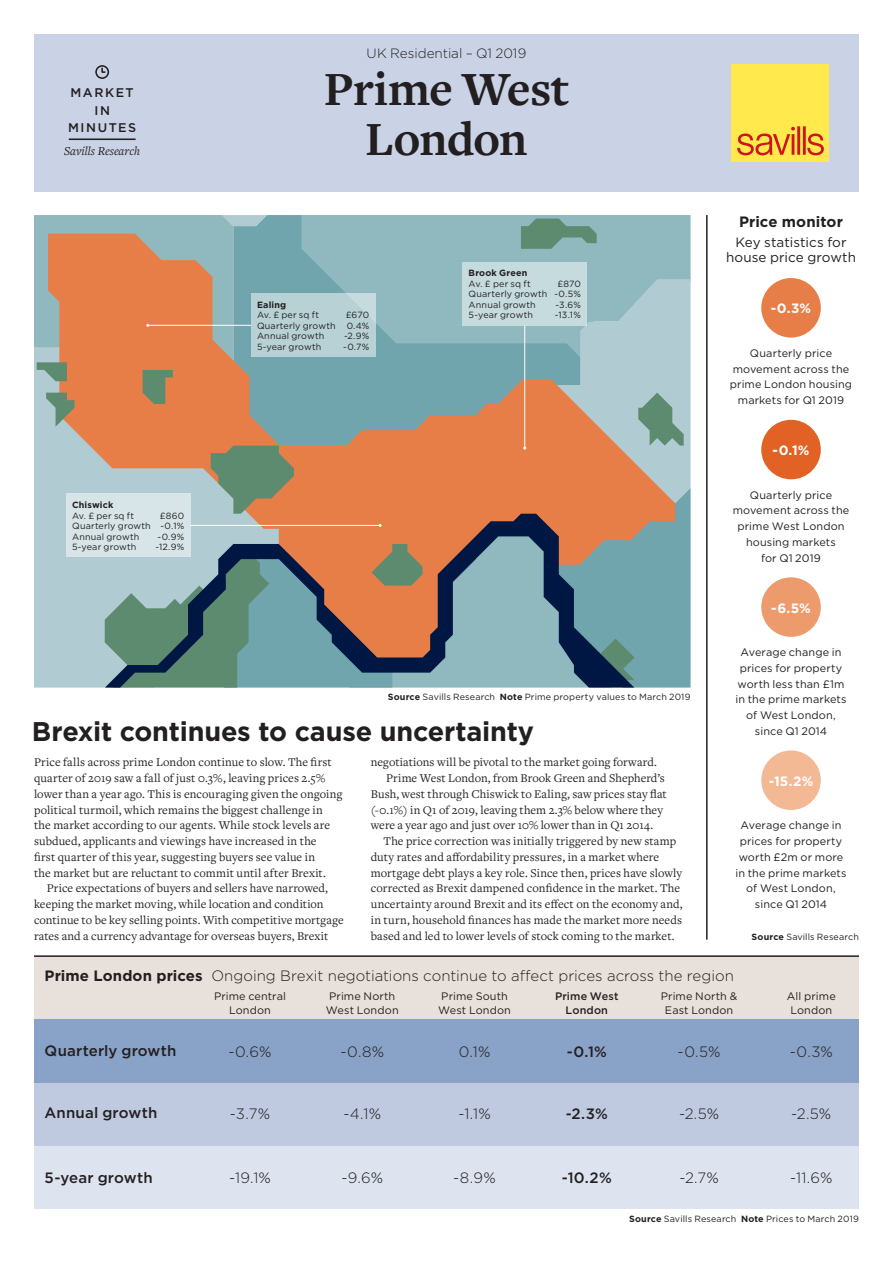
<style>
.page{position:relative;width:893px;height:1263px;background:#fff}
.page>*{position:absolute;margin:0;border:0;box-sizing:border-box;transform-origin:0 0}
.t1{font:700 49.5px/49.5px "Freight Text Pro";letter-spacing:-.015em;color:#231f20;text-align:center}
.t2{font:700 27px "Gotham";letter-spacing:-.01em;color:#231f20}
.t3{font:300 15px "Gotham";color:#231f20}
.t4{font:500 15px "Gotham";letter-spacing:.01em;color:#231f20}
.t5{font:700 15px "Gotham";letter-spacing:.005em;color:#231f20}
.t6{font:13.5px/15.8px "Gotham";letter-spacing:.005em;color:#231f20;text-align:center}
.t7{font:700 13.5px "Gotham";color:#fff}
.t8{font:300 13.5px "Gotham";letter-spacing:-.005em;color:#231f20}
.t9{font:500 12.6px/17.2px "Gotham";letter-spacing:.125em;color:#231f20;text-align:center}
.t10{font:italic 12.6px "Freight Text Pro";color:#231f20}
.t11{font:12.3px/15.8px "Freight Text Pro";letter-spacing:.01em;color:#231f20}
.t12{font:10.8px/15.8px "Gotham";letter-spacing:.01em;color:#231f20;text-align:center}
.t13{font:500 10.8px/13.5px "Gotham";letter-spacing:.01em;color:#231f20;text-align:center}
.t14{font:9px/10.5px "Gotham";letter-spacing:.015em;color:#231f20;text-align:justify}
.t15{font:700 9px "Gotham";letter-spacing:.015em;color:#231f20}
.s1{font-weight:700}
</style>
<div class="page">
<div style="left:761px;top:278px;width:60px;height:60px;background:#e87e47;border-radius:50%"></div>
<div style="left:761px;top:420px;width:60px;height:59px;background:#e26125;border-radius:50%"></div>
<div style="left:761px;top:750px;width:60px;height:60px;background:#f3b995;border-radius:50%"></div>
<div style="left:761px;top:577px;width:60px;height:60px;background:#ed9b6d;border-radius:50%"></div>
<div style="left:34px;top:1138px;width:825px;height:71px;background:#dde3ef"></div>
<div style="left:34px;top:957px;width:825px;height:63px;background:#e8e0db"></div>
<div style="left:34px;top:1072px;width:825px;height:74px;background:#bfcae0"></div>
<div style="left:34px;top:1020px;width:825px;height:63px;background:#89a2c7"></div>
<hr style="left:34px;top:955px;width:825px;height:2px;background:#231f20">
<div style="left:34px;top:34px;width:825px;height:157px;background:#cad3e6"></div>
<hr style="left:69px;top:138px;width:67px;height:2px;background:#231f20">
<div style="left:95px;top:65px;width:14px;height:14px;border:2px solid #231f20;border-radius:50%"></div>
<svg style="left:101px;top:67px;width:5px;height:6px"></svg>
<div style="left:731px;top:64px;width:98px;height:98px;background:#ffe94d"></div>
<svg style="left:737px;top:126px;width:87px;height:29px"></svg>
<hr style="left:706px;top:215px;width:2px;height:725px;background:#231f20">
<svg style="left:34px;top:215px;width:657px;height:473px;background:#a09a8c"></svg>
<div style="left:463px;top:262px;width:124px;height:63px;background:#c6dbde"></div>
<div style="left:66px;top:494px;width:124px;height:63px;background:#d7e5e8"></div>
<div style="left:251px;top:294px;width:124px;height:63px;background:#b7d1d5"></div>
<p class="t9" style="left:68px;top:84px;width:70px">MARKET<br>IN<br>MINUTES</p>
<p class="t10" style="left:64px;top:142px;width:78px">Savills Research</p>
<p class="t15" style="left:72px;top:499px;width:43px">Chiswick</p>
<p class="t14" style="left:72px;top:510px;width:64px">Av. £ per sq ft</p>
<p class="t14" style="left:72px;top:510px;width:114px;text-indent:88px">£860<br>Quarterly growth -0.1% Annual growth</p>
<p class="t14" style="left:158px;top:531px;width:28px">-0.9%</p>
<p class="t14" style="left:72px;top:541px;width:66px">5-year growth</p>
<p class="t14" style="left:156px;top:541px;width:30px">-12.9%</p>
<p class="t8" style="left:367px;top:44px;width:161px">UK Residential – Q1 2019</p>
<h1 class="t1" style="left:324px;top:63px;width:247px">Prime West<br>London</h1>
<p class="t15" style="left:257px;top:299px;width:31px">Ealing</p>
<p class="t14" style="left:257px;top:310px;width:64px">Av. £ per sq ft</p>
<p class="t14" style="left:257px;top:310px;width:114px;text-indent:89px">£670<br>Quarterly growth 0.4% Annual growth</p>
<p class="t14" style="left:344px;top:331px;width:27px">-2.9%</p>
<p class="t14" style="left:257px;top:341px;width:66px">5-year growth</p>
<p class="t14" style="left:343px;top:341px;width:28px">-0.7%</p>
<p class="t15" style="left:469px;top:267px;width:60px">Brook Green</p>
<p class="t14" style="left:469px;top:278px;width:64px">Av. £ per sq ft</p>
<p class="t14" style="left:469px;top:278px;width:114px;text-indent:89px">£870<br>Quarterly growth -0.5% Annual growth</p>
<p class="t14" style="left:556px;top:299px;width:27px">-3.6%</p>
<p class="t14" style="left:469px;top:310px;width:66px">5-year growth</p>
<p class="t14" style="left:555px;top:310px;width:27px">-13.1%</p>
<p class="t14" style="left:388px;top:692px;width:304px"><span class="s1">Source</span> Savills Research <span class="s1">Note</span> Prime property values to March 2019</p>
<h2 class="t2" style="left:32px;top:713px;width:504px">Brexit continues to cause uncertainty</h2>
<p class="t11" style="left:34px;top:754px;width:310px">Price falls across prime London continue to slow. The first quarter of 2019 saw a fall of just 0.3%, leaving prices 2.5% lower than a year ago. This is encouraging given the ongoing political turmoil, which remains the biggest challenge in the market according to our agents. While stock levels are subdued, applicants and viewings have increased in the<br>first quarter of this year, suggesting buyers see value in<br>the market but are reluctant to commit until after Brexit.</p>
<p class="t11" style="left:34px;top:880px;width:311px;text-indent:13px">Price expectations of buyers and sellers have narrowed, keeping the market moving, while location and condition continue to be key selling points. With competitive mortgage rates and a currency advantage for overseas buyers, Brexit</p>
<p class="t11" style="left:371px;top:754px;width:288px">negotiations will be pivotal to the market going forward.</p>
<p class="t11" style="left:386px;top:770px;width:280px">Prime West London, from Brook Green and Shepherd’s</p>
<p class="t11" style="left:371px;top:786px;width:298px">Bush, west through Chiswick to Ealing, saw prices stay flat</p>
<p class="t11" style="left:371px;top:801px;width:294px">(-0.1%) in Q1 of 2019, leaving them 2.3% below where they</p>
<p class="t11" style="left:371px;top:817px;width:284px">were a year ago and just over 10% lower than in Q1 2014.</p>
<p class="t11" style="left:384px;top:833px;width:294px">The price correction was initially triggered by new stamp</p>
<p class="t11" style="left:371px;top:849px;width:290px">duty rates and affordability pressures, in a market where</p>
<p class="t11" style="left:371px;top:864px;width:313px">mortgage debt plays a key role. Since then, prices have slowly</p>
<p class="t11" style="left:371px;top:880px;width:311px">corrected as Brexit dampened confidence in the market. The</p>
<p class="t11" style="left:371px;top:896px;width:313px">uncertainty around Brexit and its effect on the economy and,</p>
<p class="t11" style="left:371px;top:912px;width:313px">in turn, household finances has made the market more needs</p>
<p class="t11" style="left:371px;top:927px;width:305px">based and led to lower levels of stock coming to the market.</p>
<p class="t5" style="left:739px;top:212px;width:105px">Price monitor</p>
<p class="t6" style="left:726px;top:234px;width:131px">Key statistics for house price growth</p>
<p class="t7" style="left:771px;top:299px;width:42px">-0.3%</p>
<p class="t12" style="left:730px;top:345px;width:124px">Quarterly price movement across the prime London housing markets for Q1 2019</p>
<p class="t7" style="left:772px;top:441px;width:39px">-0.1%</p>
<p class="t12" style="left:733px;top:487px;width:118px">Quarterly price movement across the prime West London housing markets<br>for Q1 2019</p>
<p class="t7" style="left:771px;top:599px;width:41px">-6.5%</p>
<p class="t12" style="left:735px;top:644px;width:113px">Average change in prices for property worth less than £1m in the prime markets of West London, since Q1 2014</p>
<p class="t7" style="left:769px;top:772px;width:46px">-15.2%</p>
<p class="t12" style="left:735px;top:817px;width:113px">Average change in prices for property worth £2m or more in the prime markets of West London, since Q1 2014</p>
<p class="t14" style="left:752px;top:931px;width:109px"><span class="s1">Source</span> Savills Research</p>
<p class="t3" style="left:45px;top:966px;width:691px"><span class="s1">Prime London prices</span> Ongoing Brexit negotiations continue to affect prices across the region</p>
<p class="t12" style="left:214px;top:989px;width:74px;line-height:13.5px">Prime central<br>London</p>
<p class="t12" style="left:326px;top:989px;width:74px;line-height:13.5px">Prime North<br>West London</p>
<p class="t12" style="left:438px;top:989px;width:74px;line-height:13.5px;text-align:left">Prime South<br>West London</p>
<p class="t13" style="left:555px;top:989px;width:65px">Prime West<br>London</p>
<p class="t12" style="left:661px;top:989px;width:78px;line-height:13.5px">Prime North &amp;<br>East London</p>
<p class="t12" style="left:787px;top:989px;width:50px;line-height:13.5px">All prime<br>London</p>
<p class="t4" style="left:45px;top:1041px;width:133px">Quarterly growth</p>
<p class="t3" style="left:228px;top:1042px;width:45px">-0.6%</p>
<p class="t3" style="left:340px;top:1042px;width:45px">-0.8%</p>
<p class="t3" style="left:459px;top:1042px;width:33px">0.1%</p>
<p class="t4" style="left:567px;top:1041px;width:42px">-0.1%</p>
<p class="t3" style="left:678px;top:1042px;width:44px">-0.5%</p>
<p class="t3" style="left:790px;top:1042px;width:44px">-0.3%</p>
<p class="t4" style="left:45px;top:1103px;width:114px">Annual growth</p>
<p class="t3" style="left:230px;top:1104px;width:42px">-3.7%</p>
<p class="t3" style="left:343px;top:1104px;width:39px">-4.1%</p>
<p class="t3" style="left:458px;top:1104px;width:34px">-1.1%</p>
<p class="t4" style="left:566px;top:1103px;width:44px">-2.3%</p>
<p class="t3" style="left:679px;top:1104px;width:42px">-2.5%</p>
<p class="t3" style="left:791px;top:1104px;width:42px">-2.5%</p>
<p class="t4" style="left:45px;top:1168px;width:109px">5-year growth</p>
<p class="t3" style="left:229px;top:1168px;width:43px">-19.1%</p>
<p class="t3" style="left:341px;top:1168px;width:43px">-9.6%</p>
<p class="t3" style="left:453px;top:1168px;width:44px">-8.9%</p>
<p class="t4" style="left:562px;top:1168px;width:51px">-10.2%</p>
<p class="t3" style="left:679px;top:1168px;width:41px">-2.7%</p>
<p class="t3" style="left:790px;top:1168px;width:44px">-11.6%</p>
<p class="t14" style="left:629px;top:1214px;width:231px"><span class="s1">Source</span> Savills Research <span class="s1">Note</span> Prices to March 2019</p>
</div>
